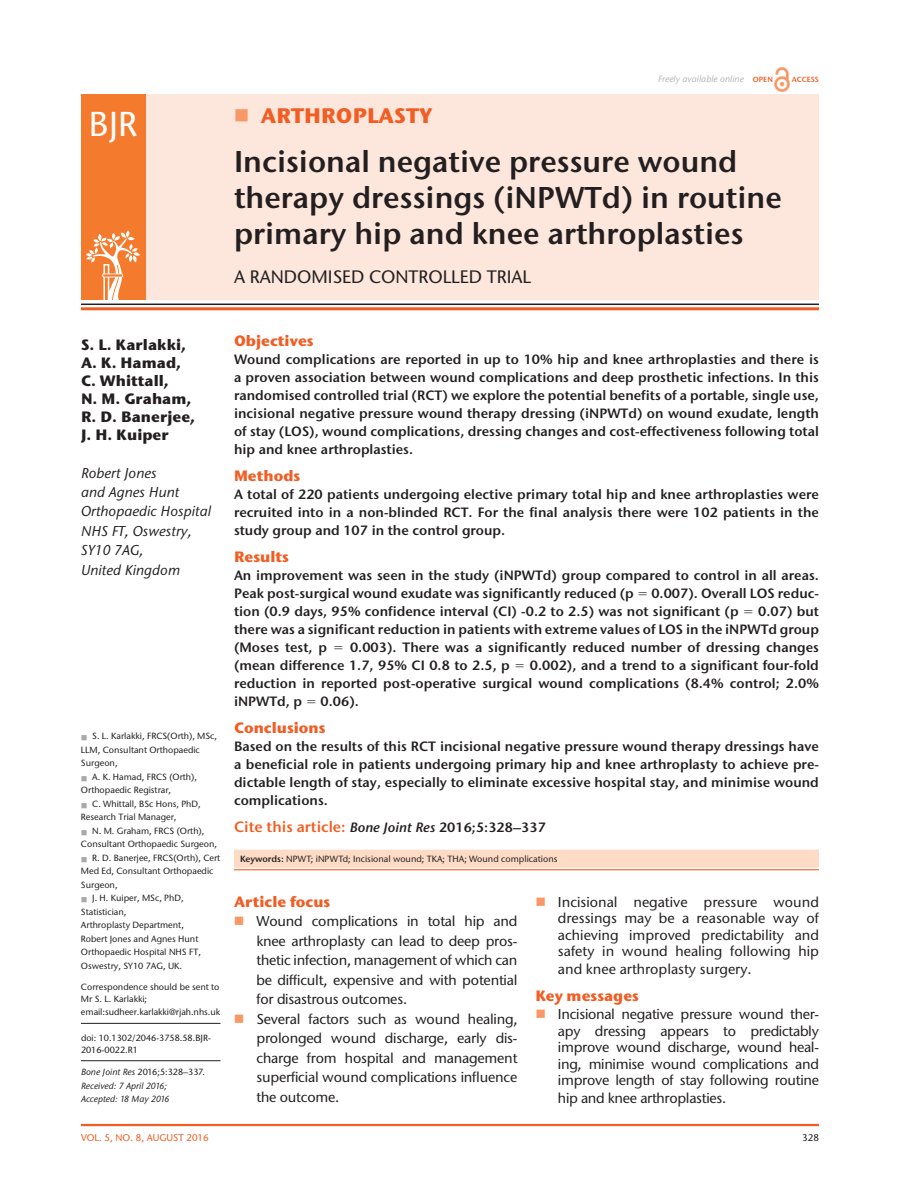
<style>
.page{position:relative;width:918px;height:1188px;background:#fff}
.page>*{position:absolute;margin:0;border:0;box-sizing:border-box;transform-origin:0 0}
.t1{font:500 34.5px "Stone Sans ITC Pro";color:#fff}
.t2{font:600 30px/36px "Stone Sans ITC Pro";color:#231f20}
.t3{font:700 21px "Stone Sans ITC Pro";color:#f25d23}
.t4{font:500 18px "Stone Sans ITC Pro";color:#231f20}
.t5{font:700 15px/18px "Stone Sans ITC Pro";color:#231f20}
.t6{font:700 15px "Stone Sans ITC Pro";color:#f25d23}
.t7{font:600 15px "Stone Sans ITC Pro";color:#f25d23}
.t8{font:500 14.25px/19.5px "Stone Sans ITC Pro";letter-spacing:-.015em;color:#231f20;text-align:justify}
.t9{font:italic 500 14.25px/19.5px "Stone Sans ITC Pro";color:#231f20}
.t10{font:600 13.5px/18px "Stone Sans ITC Pro";color:#231f20;text-align:justify}
.t11{font:500 9.75px "Stone Sans ITC Pro";color:#f25d23}
.t12{font:500 9.75px "Stone Sans ITC Pro";color:#231f20}
.t13{font:500 9px/13.5px "Stone Sans ITC Pro";color:#231f20}
.t14{font:italic 500 9px/13.5px "Stone Sans ITC Pro";color:#231f20}
.t15{font:italic 500 9px "Stone Sans ITC Pro";color:#b2b3b7}
.t16{font:600 7.5px "Stone Sans ITC Pro";color:#f25d23}
.s1{font-weight:600;font-style:normal;font-size:7.5px;color:#f25d23}
.s2{font-style:normal}
.s3{font-style:italic;font-size:13.5px;color:#231f20}
.s4{font-size:13.5px;color:#231f20}
.s5{font-weight:600}
</style>
<div class="page">
<hr style="left:81px;top:1124px;width:738px;height:2px;background:#f25d23">
<img style="left:775px;top:68px;width:15px;height:23px">
<div style="left:81px;top:94px;width:738px;height:206px;background:#fde7dc"></div>
<div style="left:81px;top:94px;width:64px;height:206px;background:#f47b2d"></div>
<svg style="left:86px;top:231px;width:54px;height:69px"></svg>
<hr style="left:81px;top:304px;width:738px;height:1px;background:#231f20">
<hr style="left:81px;top:307px;width:738px;height:3px;background:#f25d23">
<div style="left:234px;top:850px;width:585px;height:18px;background:#fddbc5"></div>
<hr style="left:234px;top:869px;width:585px;height:1px;background:#f25d23">
<hr style="left:81px;top:1060px;width:139px;height:1px;background:#231f20">
<hr style="left:81px;top:1023px;width:139px;height:1px;background:#231f20">
<h1 class="t1" style="left:89px;top:103px;width:50px">BJR</h1>
<h3 class="t3" style="left:261px;top:102px;width:173px">Arthro plasty</h3>
<p class="t15" style="left:658px;top:73px;width:116px">Freely available online <span class="s1">open</span></p>
<p class="t16" style="left:792px;top:75px;width:29px">Access</p>
<h2 class="t2" style="left:234px;top:143px;width:549px">Incisional negative pressure wound therapy dressings (iNPWTd) in routine primary hip and knee arthroplasties</h2>
<h3 class="t4" style="left:234px;top:265px;width:28px">a ran</h3>
<h3 class="t4" style="left:284px;top:265px;width:249px">domi sed controlled trial</h3>
<p class="t5" style="left:81px;top:336px;width:116px">S. L. Karlakki,<br>A. K. Hamad,<br>C. Whittall,<br>N. M. Graham,<br>R. D. Banerjee,<br>J. H. Kuiper</p>
<p class="t9" style="left:81px;top:463px;width:132px">Robert Jones<br>and Agnes Hunt<br>Orthopaedic Hospital<br>NHS FT, Oswestry,<br>SY10 7AG,<br>United Kingdom</p>
<p class="t13" style="left:92px;top:730px;width:126px">S. L. Karlakki, FRCS(Orth), MSc,</p>
<p class="t13" style="left:81px;top:743px;width:7px">LLM</p>
<p class="t13" style="left:81px;top:743px;width:120px;text-indent:17px">, Consultant Orthopaedic<br>Surgeon,</p>
<p class="t13" style="left:81px;top:770px;width:118px;text-indent:11px">A. K. Hamad, FRCS (Orth),<br>Orthopaedic Registrar,</p>
<p class="t13" style="left:81px;top:797px;width:121px;text-indent:11px">C. Whittall, BSc Hons, PhD,<br>Research Trial M anager,</p>
<p class="t13" style="left:92px;top:824px;width:114px">N. M . Graham, FRCS (Orth),</p>
<p class="t13" style="left:81px;top:838px;width:138px">Consultant Orthopaedic Surgeon,</p>
<p class="t13" style="left:92px;top:851px;width:130px">R. D. Banerjee, FRCS(Orth), Cert</p>
<p class="t13" style="left:81px;top:865px;width:134px">Med Ed, Consultant Orthopaedic</p>
<p class="t13" style="left:81px;top:878px;width:38px">Surgeon,</p>
<p class="t13" style="left:92px;top:892px;width:93px">J. H. Kuiper, MSc, PhD,</p>
<p class="t13" style="left:81px;top:905px;width:47px">Statistician,</p>
<p class="t13" style="left:81px;top:919px;width:104px">Arthroplasty Department,</p>
<p class="t13" style="left:81px;top:932px;width:119px">Robert Jones and Agnes Hunt</p>
<p class="t13" style="left:81px;top:946px;width:121px">Orthopaedic Hospital NHS FT,</p>
<p class="t13" style="left:81px;top:959px;width:103px">Oswestry, SY10 7AG, UK.</p>
<p class="t13" style="left:81px;top:981px;width:140px;line-height:12px">Correspondence should be sent to<br>M r S. L. Karlakki;</p>
<p class="t13" style="left:81px;top:1006px;width:141px">email:sudheer.karlakki@rjah.nhs.uk</p>
<p class="t13" style="left:81px;top:1032px;width:131px;line-height:12px">doi: 10.1302/2046-3758.58.BJR-<br>2016-0022.R1</p>
<p class="t14" style="left:81px;top:1066px;width:125px">Bone Joint Res <span class="s2">2016;5:328–337.<br></span>Received: 7 April 2016;<br>Accepted: 18 May 2016</p>
<p class="t6" style="left:234px;top:331px;width:81px">Objectives</p>
<p class="t10" style="left:234px;top:350px;width:587px">Wound complications are reported in up to 10% hip and knee arthroplasties and there is a proven association between wound complications and deep prosthetic infections. In this randomised controlled trial (RCT) we explore the potential benefits of a portable, single use, incisional negative pressure wound therapy dressing (iNPWTd) on wound exudate, length of stay (LOS), wound complications, dressing changes and cost-effectiveness following total hip and knee arthroplasties.</p>
<p class="t6" style="left:234px;top:466px;width:68px">Methods</p>
<p class="t10" style="left:234px;top:485px;width:587px">A total of 220 patients undergoing elective primary total hip and knee arthroplasties were recruited into in a non-blinded RCT. For the final analysis there were 102 patients in the study group and 107 in the control group.</p>
<p class="t6" style="left:234px;top:547px;width:56px">Results</p>
<p class="t10" style="left:234px;top:566px;width:586px">An improvement was seen in the study (iNPWTd) group compared to control in all areas.<br>Peak post-surgical wound exudate was significantly reduced (p</p>
<p class="t10" style="left:234px;top:584px;width:587px;text-indent:417px">0.007). Overall LOS reduc&shy;tion (0.9 days, 95% confidence interval (CI) -0.2 to 2.5) was not significant (p</p>
<p class="t10" style="left:234px;top:602px;width:587px;text-indent:524px">0.07) but there was a significant reduction in patients with extreme values of LOS in the iNPWTd group (Moses test, p</p>
<p class="t10" style="left:234px;top:638px;width:586px;text-indent:116px">0.003). There was a significantly reduced number of dressing changes (mean difference 1.7, 95% CI 0.8 to 2.5, p</p>
<p class="t10" style="left:234px;top:656px;width:587px;text-indent:296px">0.002), and a trend to a significant four-fold reduction in reported post-operative surgical wound complications (8.4% control; 2.0% iNPWTd, p</p>
<p class="t10" style="left:321px;top:692px;width:40px">0.06).</p>
<p class="t6" style="left:234px;top:718px;width:93px">Conclusions</p>
<p class="t10" style="left:234px;top:737px;width:587px">Based on the results of this RCT incisional negative pressure wound therapy dressings have a beneficial role in patients undergoing primary hip and knee arthroplasty to achieve pre&shy;dictable length of stay, especially to eliminate excessive hospital stay, and minimise wound complications.</p>
<p class="t7" style="left:234px;top:817px;width:313px">Cite this article: <span class="s3">Bone Joint Res</span> <span class="s4">2016;5:328–337</span></p>
<p class="t13" style="left:240px;top:852px;width:319px"><span class="s5">Keywords:</span> NPWT; iNPWTd; Incisional wound; TKA; THA; Wound complications</p>
<p class="t6" style="left:234px;top:892px;width:98px">Article focus</p>
<p class="t8" style="left:256px;top:911px;width:263px;text-align:left">Wound complications in total hip and knee arthroplasty can lead to deep pros&shy;thetic infection, management of which can be difficult, expensive and with potential for disastrous outcomes.<br>Several factors such as wound healing, prolonged wound discharge, early dis&shy;charge from hospital and management superficial wound complications influence the outcome.</p>
<p class="t8" style="left:558px;top:893px;width:263px;line-height:16.5px">Incisional negative pressure wound dressings may be a reasonable way of achieving improved predictability and safety in wound healing following hip</p>
<p class="t8" style="left:558px;top:959px;width:195px">and knee arthroplasty surgery.</p>
<p class="t6" style="left:536px;top:986px;width:105px">Key messages</p>
<p class="t8" style="left:558px;top:1006px;width:263px;line-height:16.5px">Incisional negative pressure wound ther&shy;apy dressing appears to predictably improve wound discharge, wound heal&shy;ing, minimise wound complications and improve length of stay following routine</p>
<p class="t8" style="left:558px;top:1088px;width:170px">hip and knee arthroplasties.</p>
<p class="t11" style="left:81px;top:1132px;width:129px">vol. 5, NO. 8, August 2016</p>
<p class="t12" style="left:802px;top:1132px;width:18px">328</p>
</div>
